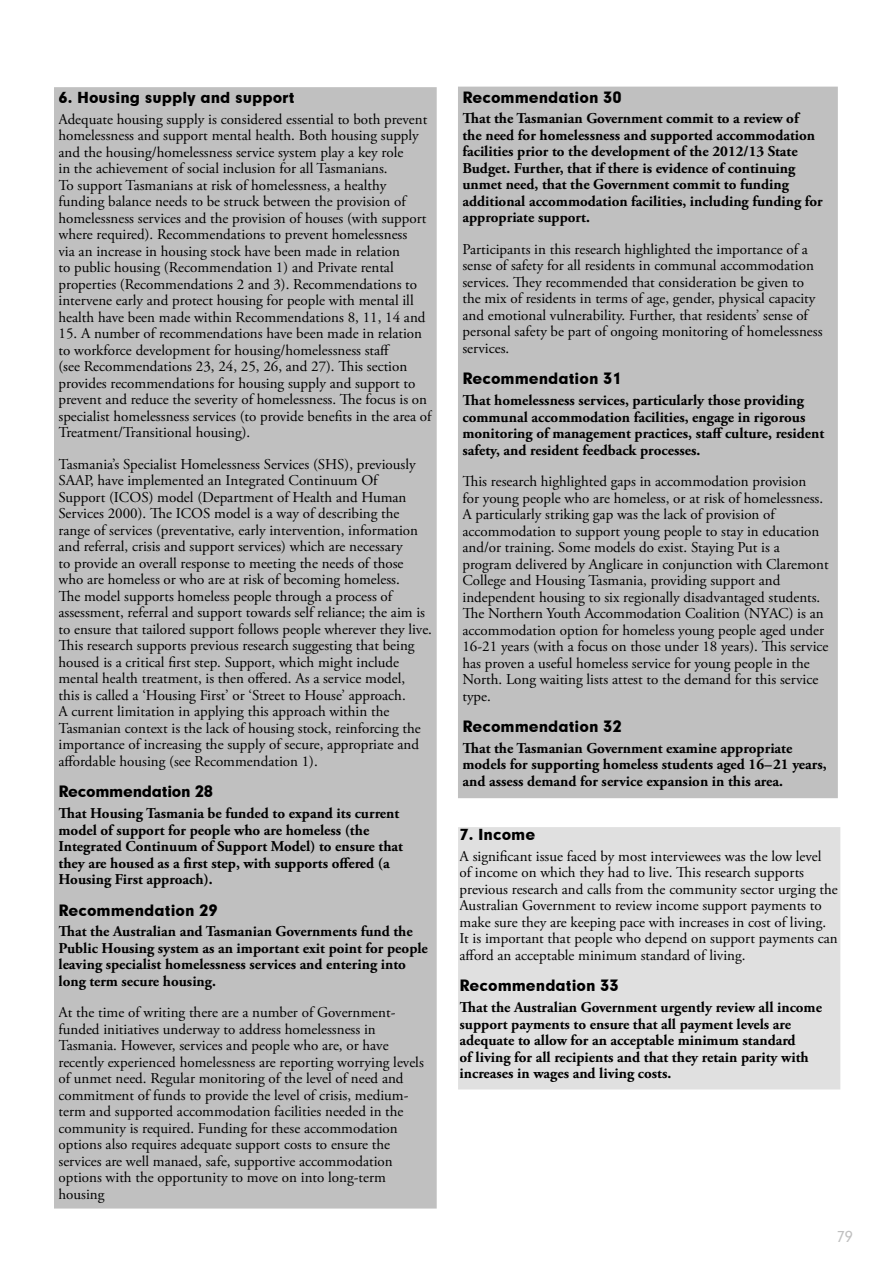
<style>
.page{position:relative;width:893px;height:1263px;background:#fff}
.page>*{position:absolute;margin:0;border:0;box-sizing:border-box;transform-origin:0 0}
.t1{font:15px/16.5px "Adobe Garamond Pro";color:#000}
.t2{font:700 15px/16.5px "Adobe Garamond Pro";color:#000}
.t3{font:15px "Geometric 706 BT Black B";color:#000}
.t4{font:15px "Geometric 706 BT Black B";letter-spacing:-.02em;color:#000}
.t5{font:15px "Geometric 706 BT Medium B";color:#c0c0c0}
</style>
<div class="page">
<div style="left:56px;top:89px;width:378px;height:1117px;background:#c0c0c0"></div>
<div style="left:54px;top:87px;width:383px;height:1121px;border:4px solid #c0c0c0"></div>
<div style="left:460px;top:89px;width:376px;height:707px;background:#c0c0c0"></div>
<div style="left:458px;top:87px;width:380px;height:711px;border:4px solid #c0c0c0"></div>
<div style="left:459px;top:828px;width:381px;height:261px;background:#e0e0e0"></div>
<div style="left:458px;top:827px;width:382px;height:262px;border:2px solid #e0e0e0"></div>
<p class="t3" style="left:58px;top:87px;width:238px">6. Housing supply and support</p>
<p class="t1" style="left:58px;top:111px;width:370px">Adequate housing supply is considered essential to both prevent homelessness and support mental health. Both housing supply and the housing/homelessness service system play a key role<br>in the achievement of social inclusion for all Tasmanians.<br>To support Tasmanians at risk of homelessness, a healthy funding balance needs to be struck between the provision of homelessness services and the provision of houses (with support where required). Recommendations to prevent homelessness via an increase in housing stock have been made in relation<br>to public housing (Recommendation 1) and Private rental properties (Recommendations 2 and 3). Recommendations to intervene early and protect housing for people with mental ill health have been made within Recommendations 8, 11, 14 and</p>
<p class="t1" style="left:58px;top:326px;width:375px">15. A number of recommendations have been made in relation to workforce development for housing/homelessness staff<br>(see Recommendations 23, 24, 25, 26, and 27). This section provides recommendations for housing supply and support to prevent and reduce the severity of homelessness. The focus is on specialist homelessness services (to provide benefits in the area of Treatment/Transitional housing).</p>
<p class="t1" style="left:58px;top:456px;width:375px">Tasmania’s Specialist Homelessness Services (SHS), previously SAAP, have implemented an Integrated Continuum Of<br>Support (ICOS) model (Department of Health and Human Services 2000). The ICOS model is a way of describing the range of services (preventative, early intervention, information and referral, crisis and support services) which are necessary<br>to provide an overall response to meeting the needs of those who are homeless or who are at risk of becoming homeless.<br>The model supports homeless people through a process of assessment, referral and support towards self reliance; the aim is to ensure that tailored support follows people wherever they live.<br>This research supports previous research suggesting that being housed is a critical first step. Support, which might include mental health treatment, is then offered. As a service model,<br>this is called a ‘Housing First’ or ‘Street to House’ approach.<br>A current limitation in applying this approach within the Tasmanian context is the lack of housing stock, reinforcing the importance of increasing the supply of secure, appropriate and affordable housing (see Recommendation 1).</p>
<p class="t4" style="left:58px;top:781px;width:156px">Recommendation 28</p>
<p class="t2" style="left:58px;top:805px;width:346px">That Housing Tasmania be funded to expand its current model of support for people who are homeless (the Integrated Continuum of Support Model) to ensure that they are housed as a first step, with supports offered (a Housing First approach).</p>
<p class="t3" style="left:58px;top:900px;width:161px">Recommendation 29</p>
<p class="t2" style="left:58px;top:924px;width:371px">That the Australian and Tasmanian Governments fund the Public Housing system as an important exit point for people leaving specialist homelessness services and entering into long term secure housing.</p>
<p class="t1" style="left:58px;top:1005px;width:367px">At the time of writing there are a number of Government&shy;funded initiatives underway to address homelessness in Tasmania. However, services and people who are, or have recently experienced homelessness are reporting worrying levels of unmet need. Regular monitoring of the level of need and commitment of funds to provide the level of crisis, medium&shy;term and supported accommodation facilities needed in the community is required. Funding for these accommodation options also requires adequate support costs to ensure the services are well manaed, safe, supportive accommodation options with the opportunity to move on into long-term housing</p>
<p class="t3" style="left:462px;top:87px;width:161px">Recommendation 30</p>
<p class="t2" style="left:462px;top:111px;width:362px">That the Tasmanian Government commit to a review of<br>the need for homelessness and supported accommodation facilities prior to the development of the 2012/13 State Budget. Further, that if there is evidence of continuing unmet need, that the Government commit to funding additional accommodation facilities, including funding for appropriate support.</p>
<p class="t1" style="left:462px;top:241px;width:362px">Participants in this research highlighted the importance of a sense of safety for all residents in communal accommodation services. They recommended that consideration be given to the mix of residents in terms of age, gender, physical capacity and emotional vulnerability. Further, that residents’ sense of personal safety be part of ongoing monitoring of homelessness services.</p>
<p class="t3" style="left:462px;top:368px;width:161px">Recommendation 31</p>
<p class="t2" style="left:462px;top:392px;width:363px">That homelessness services, particularly those providing communal accommodation facilities, engage in rigorous monitoring of management practices, staff culture, resident safety, and resident feedback processes.</p>
<p class="t1" style="left:462px;top:474px;width:368px">This research highlighted gaps in accommodation provision<br>for young people who are homeless, or at risk of homelessness.<br>A particularly striking gap was the lack of provision of accommodation to support young people to stay in education and/or training. Some models do exist. Staying Put is a program delivered by Anglicare in conjunction with Claremont College and Housing Tasmania, providing support and independent housing to six regionally disadvantaged students.<br>The Northern Youth Accommodation Coalition (NYAC) is an accommodation option for homeless young people aged under 16-21 years (with a focus on those under 18 years). This service has proven a useful homeless service for young people in the North. Long waiting lists attest to the demand for this service type.</p>
<p class="t3" style="left:462px;top:716px;width:161px">Recommendation 32</p>
<p class="t2" style="left:462px;top:740px;width:366px">That the Tasmanian Government examine appropriate models for supporting homeless students aged 16 – 21 years, and assess demand for service expansion in this area.</p>
<p class="t3" style="left:460px;top:824px;width:77px">7. Income</p>
<p class="t1" style="left:460px;top:848px;width:380px">A significant issue faced by most interviewees was the low level<br>of income on which they had to live. This research supports previous research and calls from the community sector urging the Australian Government to review income support payments to make sure they are keeping pace with increases in cost of living.<br>It is important that people who depend on support payments can afford an acceptable minimum standard of living.</p>
<p class="t3" style="left:460px;top:975px;width:161px">Recommendation 33</p>
<p class="t2" style="left:460px;top:999px;width:364px">That the Australian Government urgently review all income support payments to ensure that all payment levels are adequate to allow for an acceptable minimum standard<br>of living for all recipients and that they retain parity with increases in wages and living costs.</p>
<p class="t5" style="left:836px;top:1226px;width:18px">79</p>
</div>
